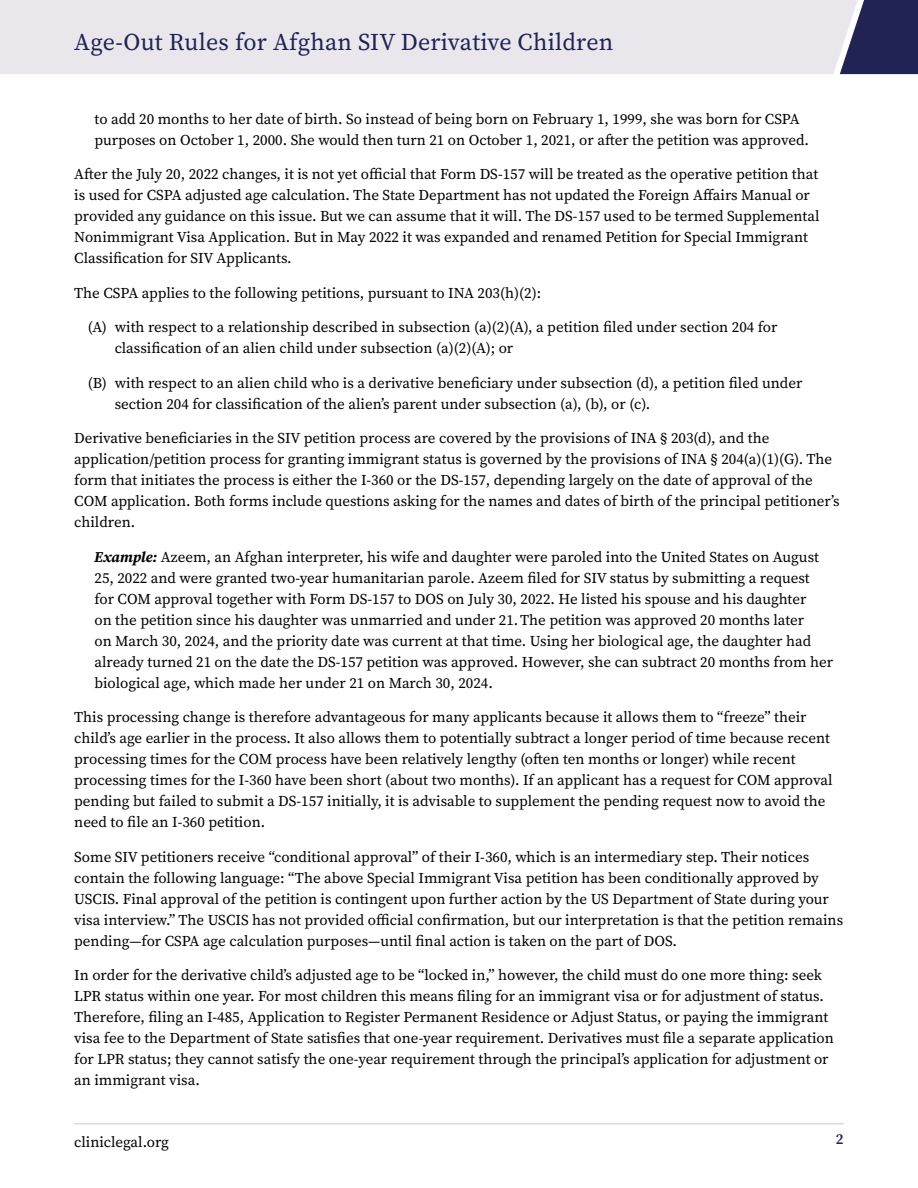
<style>
.page{position:relative;width:918px;height:1188px;background:#fff}
.page>*{position:absolute;margin:0;border:0;box-sizing:border-box;transform-origin:0 0}
.t1{font:24px "Source Serif 4";letter-spacing:.01em;color:#202354}
.t2{font:15px/21px "Source Serif 4";color:#000}
.t3{font:600 15px "Source Serif 4";color:#202354}
.s1{font-weight:700;font-style:italic}
</style>
<div class="page">
<div style="left:0;top:0;width:918px;height:74px;background:#e9e7ec"></div>
<svg style="left:834px;top:0;width:84px;height:75px;background:#4e5077"></svg>
<hr style="left:74px;top:1123px;width:770px;height:1px;background:#d9d6df">
<h1 class="t1" style="left:74px;top:25px;width:541px">Age-Out Rules for Afghan SIV Derivative Children</h1>
<p class="t2" style="left:94px;top:108px;width:716px">to add 20 months to her date of birth. So instead of being born on February 1, 1999, she was born for CSPA purposes on October 1, 2000. She would then turn 21 on October 1, 2021, or after the petition was approved.</p>
<p class="t2" style="left:74px;top:163px;width:747px">After the July 20, 2022 changes, it is not yet official that Form DS-157 will be treated as the operative petition that is used for CSPA adjusted age calculation. The State Department has not updated the Foreign Affairs Manual or provided any guidance on this issue. But we can assume that it will. The DS-157 used to be termed Supplemental Nonimmigrant Visa Application. But in May 2022 it was expanded and renamed Petition for Special Immigrant Classification for SIV Applicants.</p>
<p class="t2" style="left:74px;top:282px;width:469px">The CSPA applies to the following petitions, pursuant to INA 203(h)(2):</p>
<p class="t2" style="left:115px;top:316px;width:664px;text-indent:-27px">(A) with respect to a relationship described in subsection (a)(2)(A), a petition filed under section 204 for classification of an alien child under subsection (a)(2)(A); or</p>
<p class="t2" style="left:115px;top:372px;width:689px;text-indent:-27px">(B) with respect to an alien child who is a derivative beneficiary under subsection (d), a petition filed under section 204 for classification of the alien’s parent under subsection (a), (b), or (c).</p>
<p class="t2" style="left:74px;top:427px;width:767px">Derivative beneficiaries in the SIV petition process are covered by the provisions of INA § 203(d), and the application/petition process for granting immigrant status is governed by the provisions of INA § 204(a)(1)(G). The form that initiates the process is either the I-360 or the DS-157, depending largely on the date of approval of the COM application. Both forms include questions asking for the names and dates of birth of the principal petitioner’s children.</p>
<p class="t2" style="left:94px;top:546px;width:740px"><span class="s1">Example:</span> Azeem, an Afghan interpreter, his wife and daughter were paroled into the United States on August 25, 2022 and were granted two-year humanitarian parole. Azeem filed for SIV status by submitting a request for COM approval together with Form DS-157 to DOS on July 30, 2022. He listed his spouse and his daughter<br>on the petition since his daughter was unmarried and under 21. The petition was approved 20 months later<br>on March 30, 2024, and the priority date was current at that time. Using her biological age, the daughter had already turned 21 on the date the DS-157 petition was approved. However, she can subtract 20 months from her biological age, which made her under 21 on March 30, 2024.</p>
<p class="t2" style="left:74px;top:706px;width:760px">This processing change is therefore advantageous for many applicants because it allows them to “freeze” their child’s age earlier in the process. It also allows them to potentially subtract a longer period of time because recent processing times for the COM process have been relatively lengthy (often ten months or longer) while recent processing times for the I-360 have been short (about two months). If an applicant has a request for COM approval pending but failed to submit a DS-157 initially, it is advisable to supplement the pending request now to avoid the need to file an I-360 petition.</p>
<p class="t2" style="left:74px;top:846px;width:771px">Some SIV petitioners receive “conditional approval” of their I-360, which is an intermediary step. Their notices contain the following language: “The above Special Immigrant Visa petition has been conditionally approved by USCIS. Final approval of the petition is contingent upon further action by the US Department of State during your visa interview.” The USCIS has not provided official confirmation, but our interpretation is that the petition remains pending—for CSPA age calculation purposes—until final action is taken on the part of DOS.</p>
<p class="t2" style="left:74px;top:964px;width:761px">In order for the derivative child’s adjusted age to be “locked in,” however, the child must do one more thing: seek LPR status within one year. For most children this means filing for an immigrant visa or for adjustment of status.<br>Therefore, filing an I-485, Application to Register Permanent Residence or Adjust Status, or paying the immigrant visa fee to the Department of State satisfies that one-year requirement. Derivatives must file a separate application for LPR status; they cannot satisfy the one-year requirement through the principal’s application for adjustment or an immigrant visa.</p>
<p class="t2" style="left:74px;top:1131px;width:96px">cliniclegal.org</p>
<p class="t3" style="left:836px;top:1129px;width:9px">2</p>
</div>
